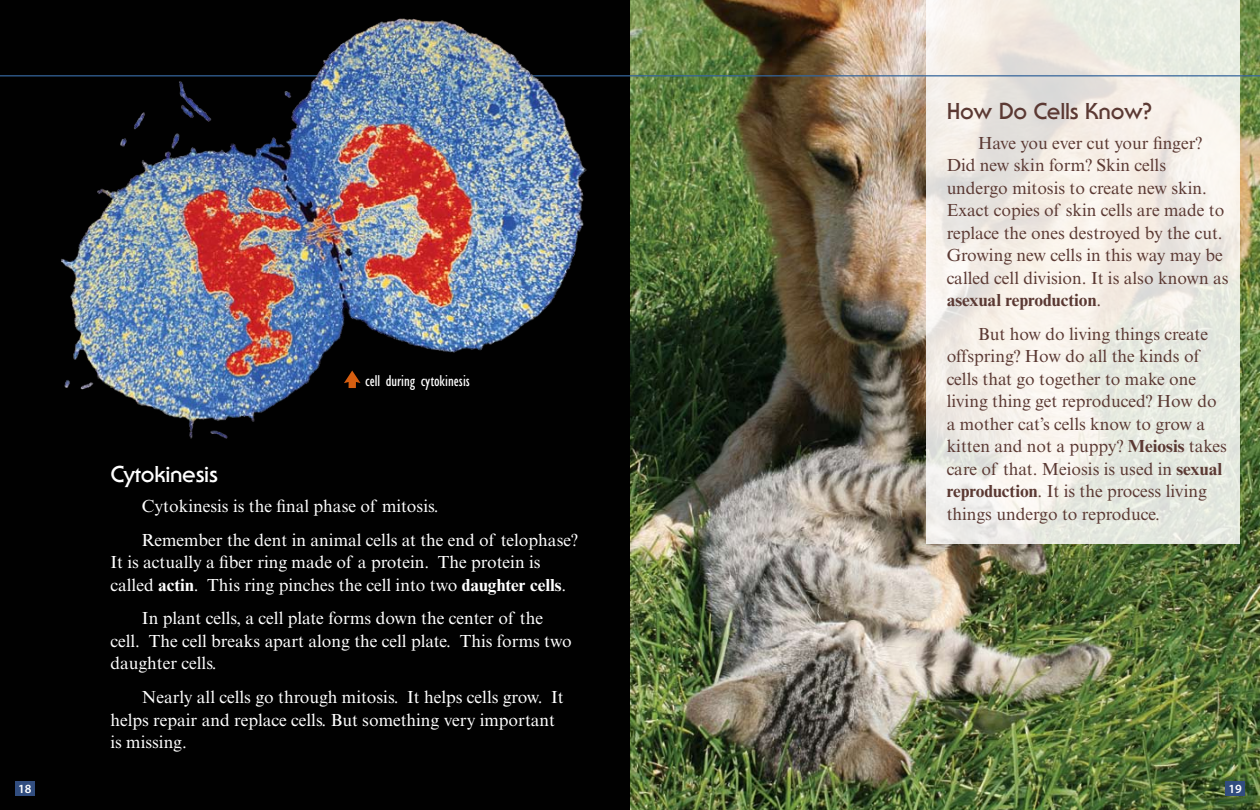
<style>
.page{position:relative;width:1260px;height:810px;background:#fff}
.page>*{position:absolute;margin:0;border:0;box-sizing:border-box;transform-origin:0 0}
.t1{font:700 22.5px "Serif Gothic Std";letter-spacing:-.01em;color:#5b3933}
.t2{font:700 22.5px "Serif Gothic Std";letter-spacing:-.01em;color:#fff}
.t3{font:17.5px/22.5px "Times New Roman MT Std";color:#5b3933}
.t4{font:17.5px/22.5px "Times New Roman MT Std";color:#fff}
.t5{font:condensed 16.25px "Gill Sans Std";color:#fff}
.t6{font:600 12.5px "Myriad Pro";color:#fff}
.s1{font-weight:700}
</style>
<div class="page">
<div style="left:0;top:0;width:654px;height:810px;background:#010101"></div>
<img style="left:630px;top:0;width:630px;height:810px">
<svg style="left:927px;top:0;width:313px;height:544px;background:#eeebe5"></svg>
<hr style="left:0;top:75px;width:1260px;height:1px;background:#35659b">
<img style="left:46px;top:18px;width:556px;height:421px">
<svg style="left:344px;top:371px;width:17px;height:17px"></svg>
<div style="left:15px;top:782px;width:20px;height:14px;background:#314d7f"></div>
<div style="left:1225px;top:782px;width:20px;height:14px;background:#314d7f"></div>
<p class="t5" style="left:365px;top:371px;width:106px">cell during cytokinesis</p>
<p class="t2" style="left:110px;top:461px;width:109px">Cytokinesis</p>
<p class="t4" style="left:142px;top:489px;width:437px;line-height:33.8px">Cytokinesis is the final phase of mitosis.<br>Remember the dent in animal cells at the end of telophase?</p>
<p class="t4" style="left:110px;top:551px;width:457px">It is actually a fiber ring made of a protein. The protein is called <span class="s1">actin</span>. This ring pinches the cell into two <span class="s1">daughter cells</span>.</p>
<p class="t4" style="left:110px;top:607px;width:463px;text-indent:31px">In plant cells, a cell plate forms down the center of the cell. The cell breaks apart along the cell plate. This forms two daughter cells.</p>
<p class="t4" style="left:110px;top:686px;width:455px;text-indent:31px">Nearly all cells go through mitosis. It helps cells grow. It helps repair and replace cells. But something very important is missing.</p>
<p class="t1" style="left:947px;top:98px;width:207px">How Do Cells Know?</p>
<p class="t3" style="left:947px;top:131px;width:284px;text-indent:32px">Have you ever cut your finger?<br>Did new skin form? Skin cells undergo mitosis to create new skin.<br>Exact copies of skin cells are made to replace the ones destroyed by the cut.<br>Growing new cells in this way may be called cell division. It is also known as <span class="s1">asexual reproduction</span>.</p>
<p class="t3" style="left:947px;top:323px;width:282px;text-indent:32px">But how do living things create offspring? How do all the kinds of cells that go together to make one living thing get reproduced? How do a mother cat’s cells know to grow a kitten and not a puppy? <span class="s1">Meiosis</span> takes care of that. Meiosis is used in <span class="s1">sexual reproduction</span>. It is the process living things undergo to reproduce.</p>
<p class="t6" style="left:18px;top:781px;width:15px">18</p>
<p class="t6" style="left:1229px;top:781px;width:15px">19</p>
</div>
